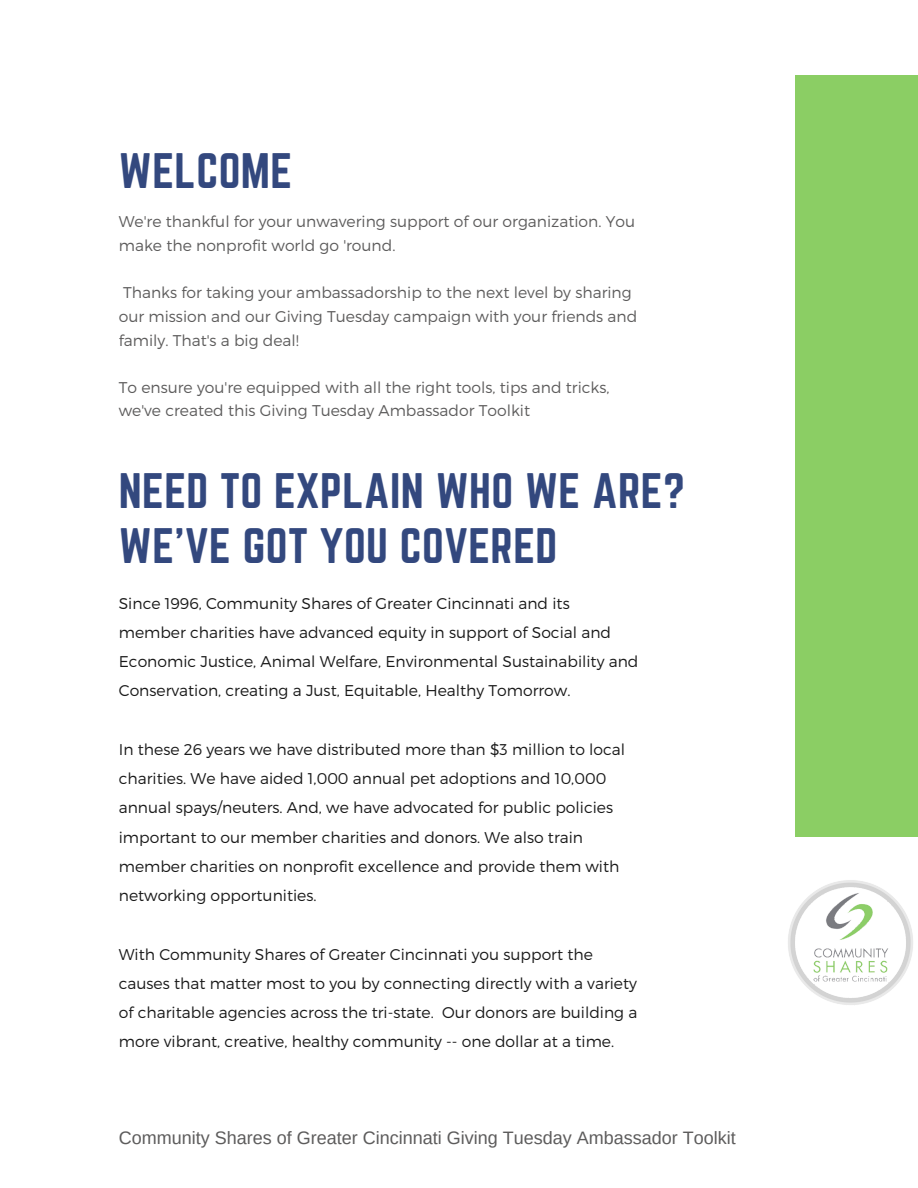
<style>
.page{position:relative;width:918px;height:1188px;background:#fff}
.page>*{position:absolute;margin:0;border:0;box-sizing:border-box;transform-origin:0 0}
.t1{font:43.65px/55.2px "Norwester";letter-spacing:.01em;color:#33487e}
.t2{font:18px "Arimo";color:#5d5c5c}
.t3{font:300 15.6px/29.2px "Montserrat";color:#191919}
.t4{font:300 15.6px/23.7px "Montserrat";color:#5d5c5c}
</style>
<div class="page">
<div style="left:795px;top:76px;width:123px;height:761px;background:#8bce64"></div>
<img style="left:788px;top:880px;width:125px;height:125px">
<h1 class="t1" style="left:119px;top:143px;width:175px">WELCOME</h1>
<p class="t4" style="left:119px;top:209px;width:518px">We're thankful for your unwavering support of our organization. You make the nonprofit world go 'round.</p>
<p class="t4" style="left:119px;top:280px;width:520px">Thanks for taking your ambassadorship to the next level by sharing our mission and our Giving Tuesday campaign with your friends and family. That's a big deal!</p>
<p class="t4" style="left:119px;top:375px;width:492px">To ensure you're equipped with all the right tools, tips and tricks, we've created this Giving Tuesday Ambassador Toolkit</p>
<h1 class="t1" style="left:119px;top:463px;width:567px">NEED TO EXPLAIN WHO WE ARE?<br>WE’VE GOT YOU COVERED</h1>
<p class="t3" style="left:119px;top:588px;width:521px">Since 1996, Community Shares of Greater Cincinnati and its member charities have advanced equity in support of Social and Economic Justice, Animal Welfare, Environmental Sustainability and Conservation, creating a Just, Equitable, Healthy Tomorrow.</p>
<p class="t3" style="left:119px;top:734px;width:508px">In these 26 years we have distributed more than $3 million to local charities. We have aided 1,000 annual pet adoptions and 10,000 annual spays/neuters. And, we have advocated for public policies important to our member charities and donors. We also train member charities on nonprofit excellence and provide them with networking opportunities.</p>
<p class="t3" style="left:119px;top:939px;width:520px">With Community Shares of Greater Cincinnati you support the causes that matter most to you by connecting directly with a variety of charitable agencies across the tri-state. Our donors are building a more vibrant, creative, healthy community -- one dollar at a time.</p>
<p class="t2" style="left:119px;top:1127px;width:619px">Community Shares of Greater Cincinnati Giving Tuesday Ambassador Toolkit</p>
</div>
